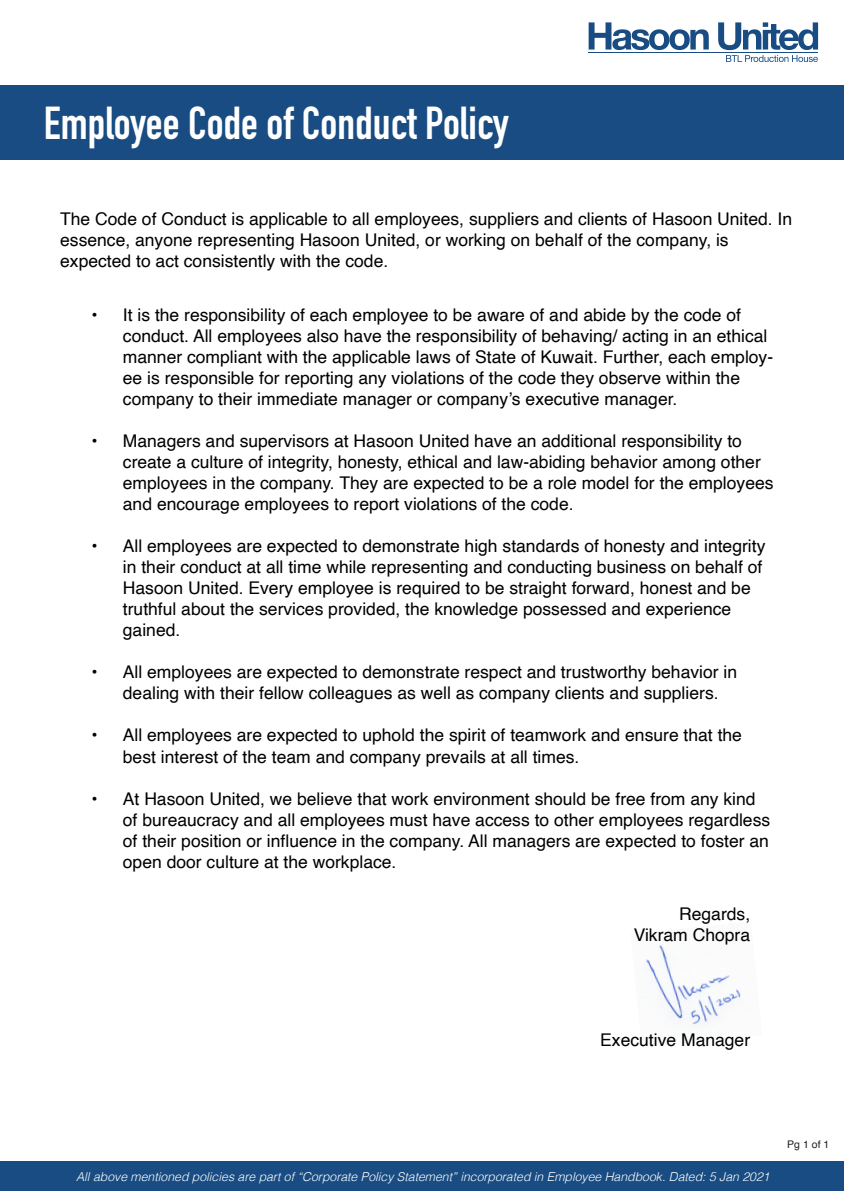
<style>
.page{position:relative;width:844px;height:1191px;background:#fff}
.page>*{position:absolute;margin:0;border:0;box-sizing:border-box;transform-origin:0 0}
.t1{font:700 45.5px "DIN Condensed";color:#fff}
.t2{font:17.5px/21px "Helvetica";color:#000}
.t3{font:italic 300 12.25px "Helvetica";color:#fff}
.t4{font:10.5px "Helvetica";color:#231f20}
</style>
<div class="page">
<svg style="left:588px;top:22px;width:120px;height:28px"></svg>
<hr style="left:588px;top:52px;width:229px;height:1px;background:#184c82">
<svg style="left:718px;top:22px;width:99px;height:40px"></svg>
<div style="left:0;top:85px;width:843px;height:74px;background:#184c82"></div>
<div style="left:0;top:1161px;width:843px;height:29px;background:#184c82"></div>
<img style="left:646px;top:945px;width:95px;height:80px">
<h1 class="t1" style="left:44px;top:92px;width:466px">Employee Code of Conduct Policy</h1>
<p class="t2" style="left:60px;top:209px;width:733px">The Code of Conduct is applicable to all employees, suppliers and clients of Hasoon United. In essence, anyone representing Hasoon United, or working on behalf of the company, is expected to act consistently with the code.</p>
<p class="t2" style="left:123px;top:305px;width:651px;text-indent:-31px">• It is the responsibility of each employee to be aware of and abide by the code of conduct. All employees also have the responsibility of behaving/ acting in an ethical manner compliant with the applicable laws of State of Kuwait. Further, each employ&shy;ee is responsible for reporting any violations of the code they observe within the company to their immediate manager or company’s executive manager.</p>
<p class="t2" style="left:123px;top:431px;width:652px;text-indent:-31px">• Managers and supervisors at Hasoon United have an additional responsibility to create a culture of integrity, honesty, ethical and law-abiding behavior among other employees in the company. They are expected to be a role model for the employees and encourage employees to report violations of the code.</p>
<p class="t2" style="left:123px;top:536px;width:643px;text-indent:-31px">• All employees are expected to demonstrate high standards of honesty and integrity in their conduct at all time while representing and conducting business on behalf of Hasoon United. Every employee is required to be straight forward, honest and be truthful about the services provided, the knowledge possessed and experience gained.</p>
<p class="t2" style="left:123px;top:662px;width:615px;text-indent:-31px">• All employees are expected to demonstrate respect and trustworthy behavior in dealing with their fellow colleagues as well as company clients and suppliers.</p>
<p class="t2" style="left:123px;top:725px;width:620px;text-indent:-31px">• All employees are expected to uphold the spirit of teamwork and ensure that the best interest of the team and company prevails at all times.</p>
<p class="t2" style="left:123px;top:788px;width:648px;text-indent:-31px">• At Hasoon United, we believe that work environment should be free from any kind of bureaucracy and all employees must have access to other employees regardless of their position or influence in the company. All managers are expected to foster an open door culture at the workplace.</p>
<p class="t2" style="left:633px;top:903px;width:118px;text-align:right">Regards,<br>Vikram Chopra</p>
<p class="t2" style="left:600px;top:1029px;width:151px">Executive Manager</p>
<p class="t3" style="left:76px;top:1165px;width:695px">All above mentioned policies are part of “Corporate Policy Statement” incorporated in Employee Handbook. Dated: 5 Jan 2021</p>
<p class="t4" style="left:787px;top:1136px;width:44px">Pg 1 of 1</p>
</div>
